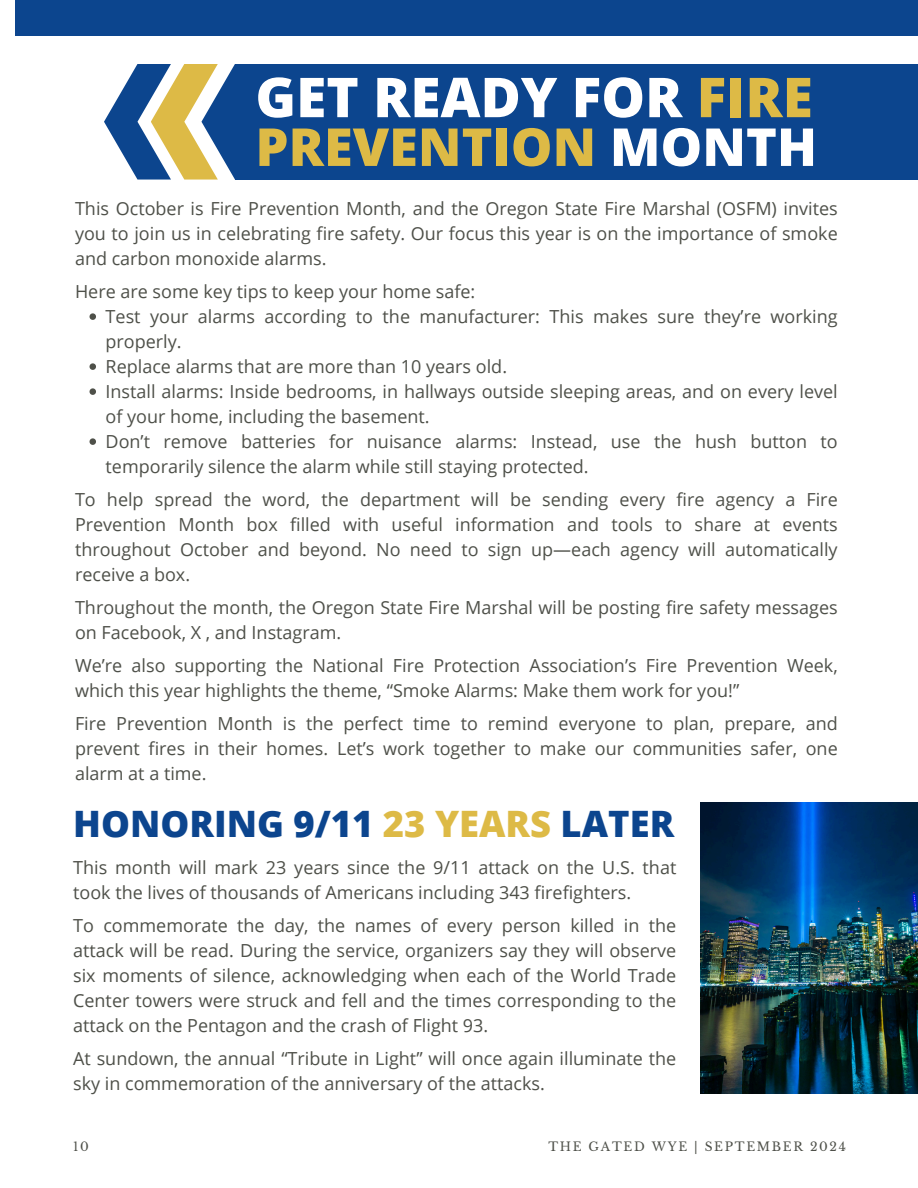
<style>
.page{position:relative;width:918px;height:1188px;background:#fff}
.page>*{position:absolute;margin:0;border:0;box-sizing:border-box;transform-origin:0 0}
.t1{font:800 55.05px "Open Sans";color:#fff}
.t2{font:800 52.35px "Open Sans";color:#ddba46}
.t3{font:800 36.45px "Open Sans";color:#0c458e}
.t4{font:18px/25px "Open Sans";color:#4e5049}
.t5{font:12.15px "Libre Baskerville";letter-spacing:.14em;color:#4e5049}
.s1{color:#ddba46}
.s2{color:#fff}
</style>
<div class="page">
<svg style="left:90px;top:313px;width:6px;height:7px"></svg>
<svg style="left:90px;top:363px;width:6px;height:7px"></svg>
<svg style="left:90px;top:388px;width:6px;height:7px"></svg>
<svg style="left:90px;top:438px;width:6px;height:7px"></svg>
<img style="left:701px;top:802px;width:217px;height:291px">
<div style="left:16px;top:0;width:902px;height:36px;background:#0c458e"></div>
<div style="left:235px;top:64px;width:683px;height:116px;background:#0c458e"></div>
<svg style="left:104px;top:64px;width:131px;height:116px"></svg>
<p class="t1" style="left:255px;top:58px;width:559px">GET READY FOR <span class="s1">FIRE</span></p>
<p class="t2" style="left:255px;top:110px;width:563px">PREVENTION <span class="s2">MONTH</span></p>
<p class="t4" style="left:75px;top:195px;width:764px;text-align:justify">This October is Fire Prevention Month, and the Oregon State Fire Marshal (OSFM) invites you to join us in celebrating fire safety. Our focus this year is on the importance of smoke and carbon monoxide alarms.</p>
<h1 class="t4" style="left:75px;top:278px;width:402px">Here are some key tips to keep your home safe:</h1>
<h3 class="t4" style="left:106px;top:303px;width:734px">Test your alarms according to the manufacturer: This makes sure they’re working properly.</h3>
<h3 class="t4" style="left:106px;top:353px;width:403px">Replace alarms that are more than 10 years old.</h3>
<p class="t4" style="left:106px;top:378px;width:734px">Install alarms: Inside bedrooms, in hallways outside sleeping areas, and on every level of your home, including the basement.</p>
<p class="t4" style="left:106px;top:428px;width:734px">Don’t remove batteries for nuisance alarms: Instead, use the hush button to temporarily silence the alarm while still staying protected.</p>
<p class="t4" style="left:75px;top:486px;width:764px;text-align:justify">To help spread the word, the department will be sending every fire agency a Fire Prevention Month box filled with useful information and tools to share at events throughout October and beyond. No need to sign up—each agency will automatically receive a box.</p>
<p class="t4" style="left:75px;top:594px;width:764px">Throughout the month, the Oregon State Fire Marshal will be posting fire safety messages on Facebook, X , and Instagram.</p>
<h3 class="t4" style="left:75px;top:652px;width:764px">We’re also supporting the National Fire Protection Association’s Fire Prevention Week, which this year highlights the theme, “Smoke Alarms: Make them work for you!”</h3>
<h3 class="t4" style="left:75px;top:710px;width:764px;text-align:justify">Fire Prevention Month is the perfect time to remind everyone to plan, prepare, and prevent fires in their homes. Let’s work together to make our communities safer, one alarm at a time.</h3>
<h3 class="t3" style="left:73px;top:798px;width:603px">HONORING 9/11 <span class="s1">23 YEARS</span> LATER</h3>
<h3 class="t4" style="left:73px;top:854px;width:605px">This month will mark 23 years since the 9/11 attack on the U.S. that took the lives of thousands of Americans including 343 firefighters.</h3>
<h3 class="t4" style="left:73px;top:912px;width:605px;text-align:justify">To commemorate the day, the names of every person killed in the attack will be read. During the service, organizers say they will observe six moments of silence, acknowledging when each of the World Trade Center towers were struck and fell and the times corresponding to the attack on the Pentagon and the crash of Flight 93.</h3>
<p class="t4" style="left:73px;top:1045px;width:605px">At sundown, the annual “Tribute in Light” will once again illuminate the sky in commemoration of the anniversary of the attacks.</p>
<h2 class="t5" style="left:73px;top:1139px;width:17px">10</h2>
<h3 class="t5" style="left:548px;top:1139px;width:299px">THE GATED WYE | SEPTEMBER 2024</h3>
</div>
